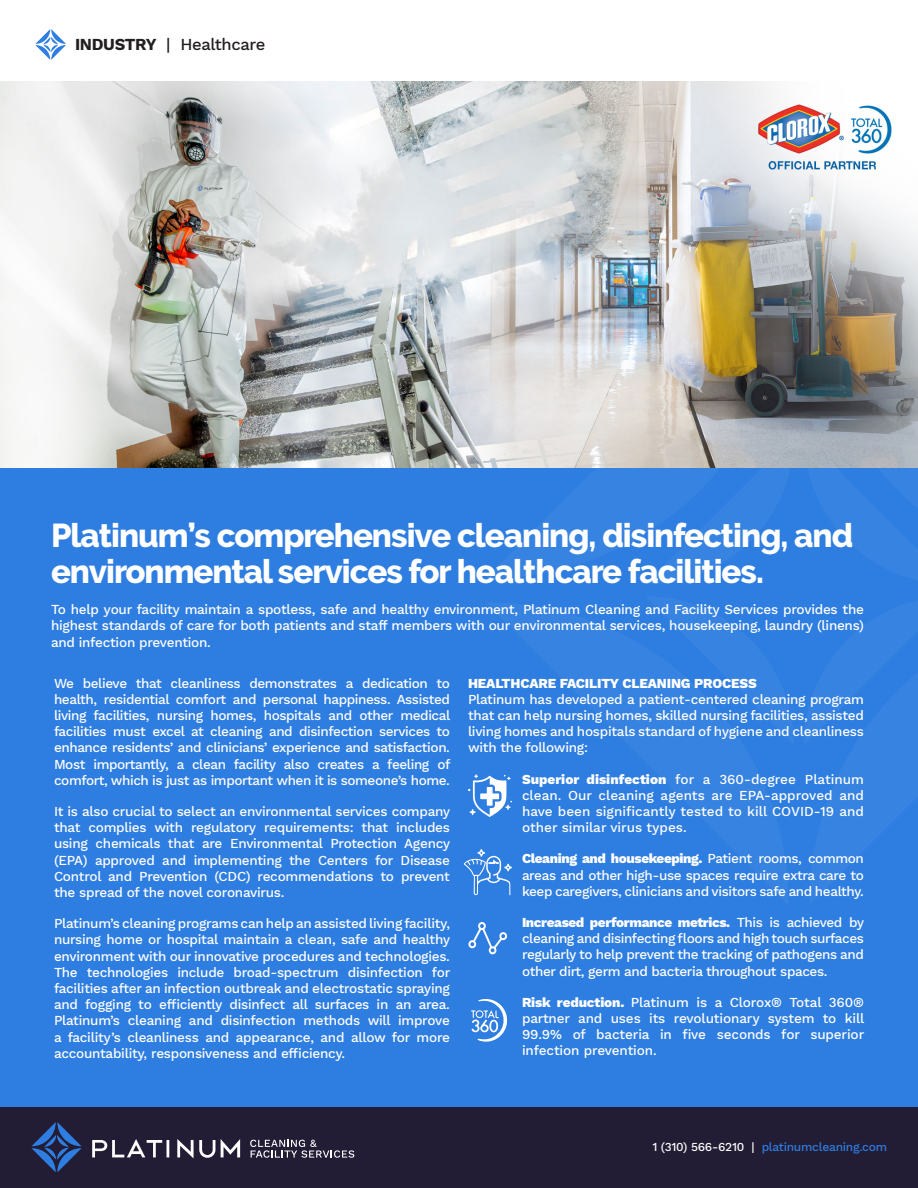
<style>
.page{position:relative;width:918px;height:1188px;background:#fff}
.page>*{position:absolute;margin:0;border:0;box-sizing:border-box;transform-origin:0 0}
.t1{font:800 33px/36px "Raleway";letter-spacing:-.03em;color:#fff}
.t2{font:500 16.5px "Work Sans";letter-spacing:-.02em;color:#231f20}
.t3{font:500 13.5px/16.2px "Work Sans";letter-spacing:-.02em;color:#fff;text-align:justify}
.t4{font:800 13.5px "Work Sans";letter-spacing:-.01em;color:#fff}
.t5{font:500 12px "Work Sans";letter-spacing:-.02em;color:#2e7de0}
.s1{font-weight:700}
.s2{font-weight:800}
.s3{color:#fff}
</style>
<div class="page">
<div style="left:0;top:468px;width:918px;height:639px;background:#2e7de0"></div>
<svg style="left:35px;top:29px;width:31px;height:31px"></svg>
<div style="left:0;top:1107px;width:918px;height:81px;background:#221c34"></div>
<svg style="left:92px;top:1139px;width:77px;height:18px"></svg>
<svg style="left:221px;top:1139px;width:19px;height:18px"></svg>
<svg style="left:177px;top:1139px;width:38px;height:19px"></svg>
<svg style="left:32px;top:1122px;width:50px;height:50px"></svg>
<svg style="left:250px;top:1140px;width:104px;height:18px"></svg>
<img style="left:0;top:81px;width:918px;height:387px">
<svg style="left:471px;top:999px;width:37px;height:43px"></svg>
<svg style="left:468px;top:922px;width:39px;height:33px"></svg>
<svg style="left:468px;top:774px;width:44px;height:43px"></svg>
<svg style="left:464px;top:849px;width:48px;height:46px"></svg>
<p class="t2" style="left:75px;top:35px;width:192px"><span class="s1">INDUSTRY</span> | Healthcare</p>
<p class="t1" style="left:51px;top:518px;width:804px">Platinum’s comprehensive cleaning, disinfecting, and environmental services for healthcare facilities.</p>
<p class="t3" style="left:51px;top:602px;width:815px">To help your facility maintain a spotless, safe and healthy environment, Platinum Cleaning and Facility Services provides the highest standards of care for both patients and staff members with our environmental services, housekeeping, laundry (linens) and infection prevention.</p>
<p class="t3" style="left:54px;top:675px;width:398px">We believe that cleanliness demonstrates a dedication to health, residential comfort and personal happiness. Assisted living facilities, nursing homes, hospitals and other medical facilities must excel at cleaning and disinfection services to enhance residents’ and clinicians’ experience and satisfaction.<br>Most importantly, a clean facility also creates a feeling of comfort, which is just as important when it is someone’s home.</p>
<p class="t3" style="left:54px;top:804px;width:398px">It is also crucial to select an environmental services company that complies with regulatory requirements: that includes using chemicals that are Environmental Protection Agency (EPA) approved and implementing the Centers for Disease Control and Prevention (CDC) recommendations to prevent the spread of the novel coronavirus.</p>
<p class="t3" style="left:54px;top:916px;width:398px">Platinum’s cleaning programs can help an assisted living facility, nursing home or hospital maintain a clean, safe and healthy environment with our innovative procedures and technologies.<br>The technologies include broad-spectrum disinfection for facilities after an infection outbreak and electrostatic spraying and fogging to efficiently disinfect all surfaces in an area.<br>Platinum’s cleaning and disinfection methods will improve a facility’s cleanliness and appearance, and allow for more accountability, responsiveness and efficiency.</p>
<p class="t4" style="left:468px;top:675px;width:290px">HEALTHCARE FACILITY CLEANING PROCESS</p>
<p class="t3" style="left:468px;top:692px;width:398px">Platinum has developed a patient-centered cleaning program that can help nursing homes, skilled nursing facilities, assisted living homes and hospitals standard of hygiene and cleanliness with the following:</p>
<p class="t3" style="left:522px;top:771px;width:344px"><span class="s2">Superior disinfection</span> for a 360-degree Platinum clean. Our cleaning agents are EPA-approved and have been significantly tested to kill COVID-19 and other similar virus types.</p>
<p class="t3" style="left:522px;top:851px;width:343px"><span class="s2">Cleaning and housekeeping.</span> Patient rooms, common areas and other high-use spaces require extra care to keep caregivers, clinicians and visitors safe and healthy.</p>
<p class="t3" style="left:522px;top:915px;width:344px"><span class="s2">Increased performance metrics.</span> This is achieved by cleaning and disinfecting floors and high touch surfaces regularly to help prevent the tracking of pathogens and other dirt, germ and bacteria throughout spaces.</p>
<p class="t3" style="left:522px;top:995px;width:344px"><span class="s2">Risk reduction.</span> Platinum is a Clorox® Total 360® partner and uses its revolutionary system to kill 99.9% of bacteria in five seconds for superior infection prevention.</p>
<p class="t5" style="left:652px;top:1140px;width:236px"><span class="s3">1 (310) 566-6210 |</span> platinumcleaning.com</p>
</div>
